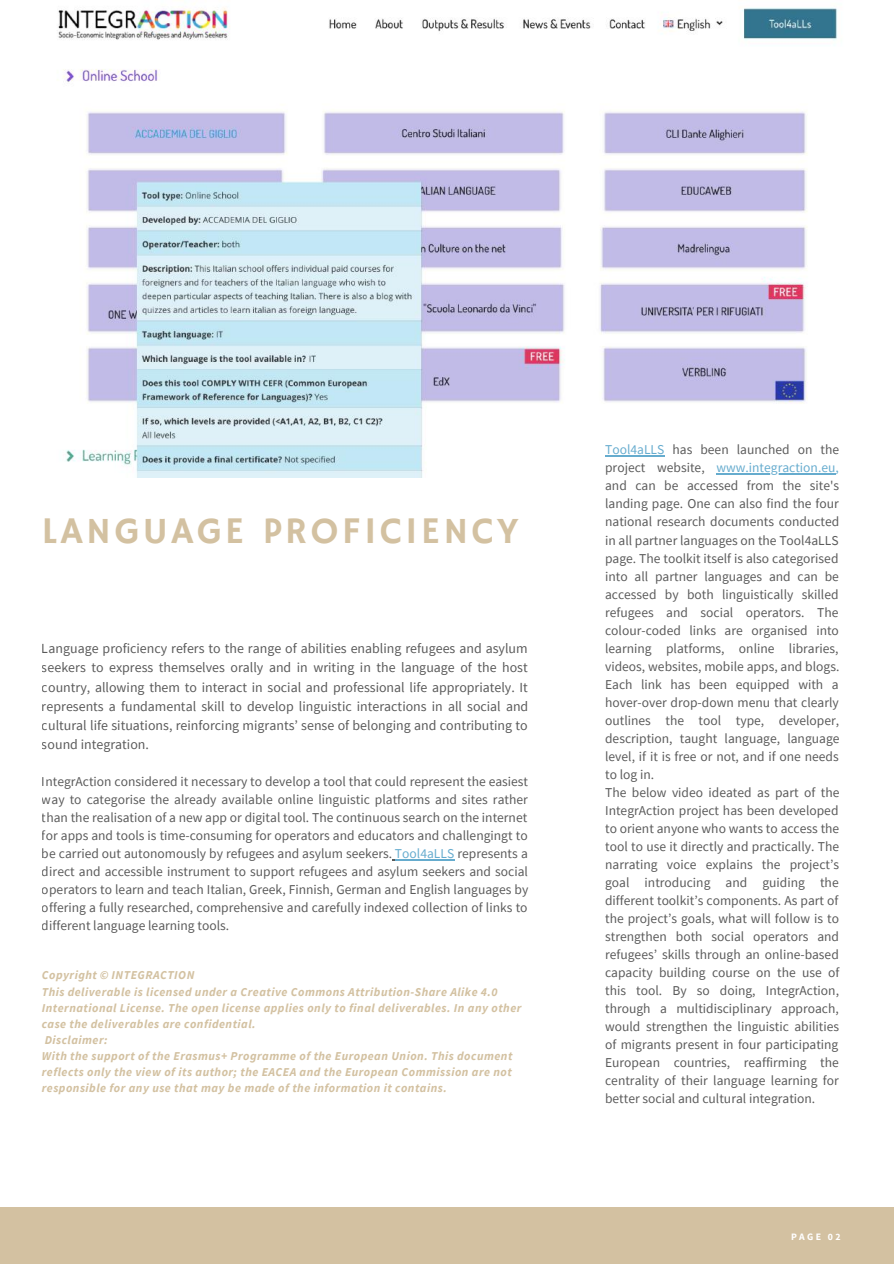
<style>
.page{position:relative;width:894px;height:1264px;background:#fff}
.page>*{position:absolute;margin:0;border:0;box-sizing:border-box;transform-origin:0 0}
.t1{font:37.5px "Hammersmith One";letter-spacing:.09em;color:#d3c1a1}
.t2{font:13.95px/19.2px "Source Sans Pro";color:#000;text-align:justify}
.t3{font:13.5px/18px "Source Sans Pro";color:#000;text-align:justify}
.t4{font:italic 700 12px/16px "Source Sans Pro";letter-spacing:.04em;color:#d3c1a1}
.t5{font:700 9.75px "Source Sans Pro";letter-spacing:.24em;color:#fff}
.s1{color:#137fb4}
</style>
<div class="page">
<div style="left:0;top:1207px;width:893px;height:56px;background:#d3c1a1"></div>
<hr style="left:395px;top:859px;width:59px;height:1px;background:#137fb4">
<img style="left:58px;top:7px;width:780px;height:470px">
<hr style="left:605px;top:455px;width:59px;height:1px;background:#137fb4">
<hr style="left:716px;top:473px;width:119px;height:1px;background:#137fb4">
<h1 class="t1" style="left:42px;top:509px;width:478px">LANGUAGE PROFICIENCY</h1>
<p class="t2" style="left:42px;top:638px;width:488px">Language proficiency refers to the range of abilities enabling refugees and asylum seekers to express themselves orally and in writing in the language of the host country, allowing them to interact in social and professional life appropriately. It represents a fundamental skill to develop linguistic interactions in all social and cultural life situations, reinforcing migrants’ sense of belonging and contributing to sound integration.</p>
<p class="t3" style="left:42px;top:772px;width:488px">IntegrAction considered it necessary to develop a tool that could represent the easiest way to categorise the already available online linguistic platforms and sites rather than the realisation of a new app or digital tool. The continuous search on the internet for apps and tools is time-consuming for operators and educators and challengingt to be carried out autonomously by refugees and asylum seekers. <span class="s1">Tool4aLLS</span> represents a direct and accessible instrument to support refugees and asylum seekers and social operators to learn and teach Italian, Greek, Finnish, German and English languages by offering a fully researched, comprehensive and carefully indexed collection of links to different language learning tools.</p>
<p class="t4" style="left:42px;top:967px;width:481px">Copyright © INTEGRACTION<br>This deliverable is licensed under a Creative Commons Attribution-Share Alike 4.0<br>International License. The open license applies only to final deliverables. In any other case the deliverables are confidential.<br>Disclaimer:<br>With the support of the Erasmus+ Programme of the European Union. This document reflects only the view of its author; the EACEA and the European Commission are not responsible for any use that may be made of the information it contains.</p>
<p class="t3" style="left:605px;top:440px;width:236px;text-align:left"><span class="s1">Tool4aLLS</span> has been launched on the project website, <span class="s1">www.integraction.eu, </span>and can be accessed from the site's landing page. One can also find the four national research documents conducted in all partner languages on the Tool4aLLS page. The toolkit itself is also categorised into all partner languages and can be accessed by both linguistically skilled refugees and social operators. The colour-coded links are organised into learning platforms, online libraries, videos, websites, mobile apps, and blogs.<br>Each link has been equipped with a hover-over drop-down menu that clearly outlines the tool type, developer, description, taught language, language level, if it is free or not, and if one needs to log in.<br>The below video ideated as part of the IntegrAction project has been developed to orient anyone who wants to access the tool to use it directly and practically. The narrating voice explains the project’s goal introducing and guiding the different toolkit’s components. As part of the project’s goals, what will follow is to strengthen both social operators and refugees’ skills through an online-based capacity building course on the use of this tool. By so doing, IntegrAction, through a multidisciplinary approach, would strengthen the linguistic abilities of migrants present in four participating European countries, reaffirming the centrality of their language learning for better social and cultural integration.</p>
<p class="t5" style="left:790px;top:1230px;width:51px">PAGE 02</p>
</div>
